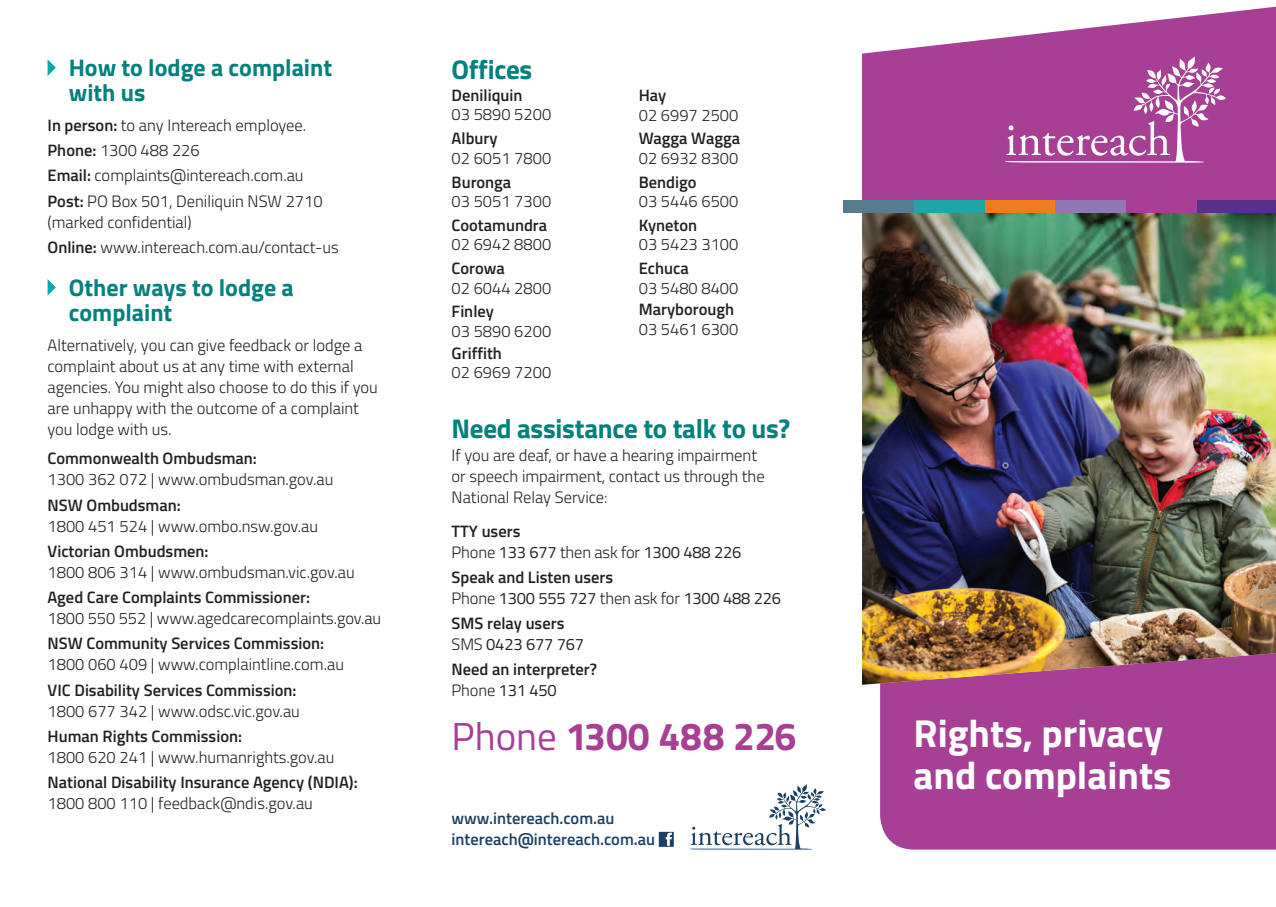
<style>
.page{position:relative;width:1276px;height:907px;background:#fff}
.page>*{position:absolute;margin:0;border:0;box-sizing:border-box;transform-origin:0 0}
.t1{font:700 39px/42px "Titillium Web";color:#fff}
.t2{font:700 39px "Titillium Web";color:#a74095}
.t3{font:700 27px "Titillium Web";letter-spacing:-.01em;color:#00817d}
.t4{font:700 24px/25.5px "Titillium Web";color:#00817d}
.t5{font:300 16.5px/21px "Titillium Web";color:#231f20}
.t6{font:600 16.5px/21px "Titillium Web";color:#231f20}
.t7{font:16.5px/21px "Titillium Web";letter-spacing:-.01em;color:#231f20}
.t8{font:600 16.5px/21px "Titillium Web";color:#1b4064}
.s1{font-weight:600}
.s2{font-weight:300}
.s3{font-weight:400}
</style>
<div class="page">
<div style="left:880px;top:684px;width:396px;height:165px;background:#a74095"></div>
<img style="left:862px;top:213px;width:414px;height:471px">
<svg style="left:659px;top:831px;width:15px;height:15px"></svg>
<svg style="left:862px;top:7px;width:414px;height:193px;fill:#a74095"></svg>
<div style="left:843px;top:200px;width:71px;height:13px;background:#577c8e"></div>
<div style="left:984px;top:200px;width:71px;height:13px;background:#f07c22"></div>
<div style="left:1126px;top:200px;width:71px;height:13px;background:#a74095"></div>
<div style="left:914px;top:200px;width:70px;height:13px;background:#1fa5a7"></div>
<div style="left:1055px;top:200px;width:71px;height:13px;background:#8f79b4"></div>
<div style="left:1197px;top:200px;width:79px;height:13px;background:#573089"></div>
<svg style="left:1003px;top:54px;width:225px;height:109px;background:#b259a3"></svg>
<svg style="left:690px;top:784px;width:136px;height:65px"></svg>
<svg style="left:48px;top:60px;width:8px;height:16px"></svg>
<svg style="left:48px;top:279px;width:8px;height:16px"></svg>
<h3 class="t4" style="left:69px;top:53px;width:265px">How to lodge a complaint with us</h3>
<p class="t5" style="left:48px;top:112px;width:277px;line-height:25.2px"><span class="s1">In person:</span> to any Intereach employee.<br><span class="s1">Phone:</span> 1300 488 226<br><span class="s1">Email:</span> complaints@intereach.com.au <span class="s1">Post:</span> PO Box 501, Deniliquin NSW 2710</p>
<p class="t5" style="left:48px;top:208px;width:293px;line-height:25.2px">(marked confidential)<br><span class="s1">Online:</span> www.intereach.com.au/contact-us</p>
<h3 class="t4" style="left:69px;top:273px;width:226px">Other ways to lodge a complaint</h3>
<p class="t5" style="left:48px;top:333px;width:332px">Alternatively, you can give feedback or lodge a complaint about us at any time with external agencies. You might also choose to do this if you are unhappy with the outcome of a complaint you lodge with us.</p>
<p class="t6" style="left:48px;top:447px;width:211px">Commonwealth Ombudsman:</p>
<p class="t5" style="left:48px;top:468px;width:287px">1300 362 072 | www.ombudsman.gov.au</p>
<p class="t6" style="left:48px;top:493px;width:135px">NSW Ombudsman:</p>
<p class="t5" style="left:48px;top:514px;width:272px">1800 451 524 | www.ombo.nsw.gov.au</p>
<p class="t6" style="left:48px;top:539px;width:162px">Victorian Ombudsmen:</p>
<p class="t5" style="left:48px;top:560px;width:309px">1800 806 314 | www.ombudsman.vic.gov.au</p>
<p class="t6" style="left:48px;top:586px;width:264px">Aged Care Complaints Commissioner:</p>
<p class="t5" style="left:48px;top:607px;width:335px">1800 550 552 | www.agedcarecomplaints.gov.au</p>
<p class="t6" style="left:48px;top:632px;width:278px">NSW Community Services Commission:</p>
<p class="t5" style="left:48px;top:653px;width:298px">1800 060 409 | www.complaintline.com.au</p>
<p class="t6" style="left:48px;top:678px;width:250px">VIC Disability Services Commission:</p>
<p class="t5" style="left:48px;top:699px;width:254px">1800 677 342 | www.odsc.vic.gov.au</p>
<p class="t6" style="left:48px;top:724px;width:196px">Human Rights Commission:</p>
<p class="t5" style="left:48px;top:745px;width:288px">1800 620 241 | www.humanrights.gov.au</p>
<p class="t6" style="left:48px;top:771px;width:312px">National Disability Insurance Agency (NDIA):</p>
<p class="t5" style="left:48px;top:792px;width:267px">1800 800 110 | feedback@ndis.gov.au</p>
<h2 class="t3" style="left:451px;top:49px;width:82px">Offices</h2>
<p class="t6" style="left:451px;top:84px;width:72px">Deniliquin</p>
<p class="t5" style="left:451px;top:103px;width:101px">03 5890 5200</p>
<p class="t6" style="left:451px;top:127px;width:47px">Albury</p>
<p class="t5" style="left:451px;top:147px;width:101px">02 6051 7800</p>
<p class="t6" style="left:451px;top:170px;width:61px">Buronga</p>
<p class="t5" style="left:451px;top:190px;width:101px">03 5051 7300</p>
<p class="t6" style="left:451px;top:214px;width:97px">Cootamundra</p>
<p class="t5" style="left:451px;top:233px;width:101px">02 6942 8800</p>
<p class="t6" style="left:451px;top:257px;width:55px">Corowa</p>
<p class="t5" style="left:451px;top:276px;width:101px">02 6044 2800</p>
<p class="t6" style="left:451px;top:300px;width:44px">Finley</p>
<p class="t5" style="left:451px;top:320px;width:101px">03 5890 6200</p>
<p class="t6" style="left:451px;top:341px;width:52px">Griffith</p>
<p class="t5" style="left:451px;top:361px;width:101px">02 6969 7200</p>
<p class="t6" style="left:639px;top:84px;width:29px">Hay</p>
<p class="t5" style="left:639px;top:103px;width:101px">02 6997 2500</p>
<p class="t6" style="left:639px;top:127px;width:103px">Wagga Wagga</p>
<p class="t5" style="left:639px;top:147px;width:101px">02 6932 8300</p>
<p class="t6" style="left:639px;top:170px;width:59px">Bendigo</p>
<p class="t5" style="left:639px;top:190px;width:101px">03 5446 6500</p>
<p class="t6" style="left:639px;top:214px;width:60px">Kyneton</p>
<p class="t5" style="left:639px;top:233px;width:101px">03 5423 3100</p>
<p class="t6" style="left:639px;top:257px;width:51px">Echuca</p>
<p class="t5" style="left:639px;top:276px;width:101px">03 5480 8400</p>
<p class="t6" style="left:639px;top:298px;width:97px">Maryborough</p>
<p class="t5" style="left:639px;top:318px;width:101px">03 5461 6300</p>
<h2 class="t3" style="left:451px;top:407px;width:340px">Need assistance to talk to us?</h2>
<p class="t5" style="left:451px;top:443px;width:315px">If you are deaf, or have a hearing impairment or speech impairment, contact us through the<br>National Relay Service:</p>
<p class="t7" style="left:451px;top:519px;width:291px"><span class="s1">TTY users<br></span><span class="s2">Phone</span> 133 677 <span class="s2">then ask for</span> 1300 488 226</p>
<p class="t7" style="left:451px;top:565px;width:331px"><span class="s1">Speak and Listen users<br></span><span class="s2">Phone</span> 1300 555 727 <span class="s2">then ask for</span> 1300 488 226</p>
<p class="t6" style="left:451px;top:612px;width:134px">SMS relay users<br><span class="s2">SMS</span> <span class="s3">0423 677 767</span></p>
<p class="t6" style="left:451px;top:658px;width:147px">Need an interpreter?<br><span class="s2">Phone</span> <span class="s3">131 450</span></p>
<h1 class="t2" style="left:451px;top:706px;width:346px"><span class="s3">Phone</span> 1300 488 226</h1>
<p class="t8" style="left:451px;top:807px;width:205px">www.intereach.com.au intereach@intereach.com.au</p>
<h1 class="t1" style="left:913px;top:710px;width:260px">Rights, privacy and complaints</h1>
</div>
